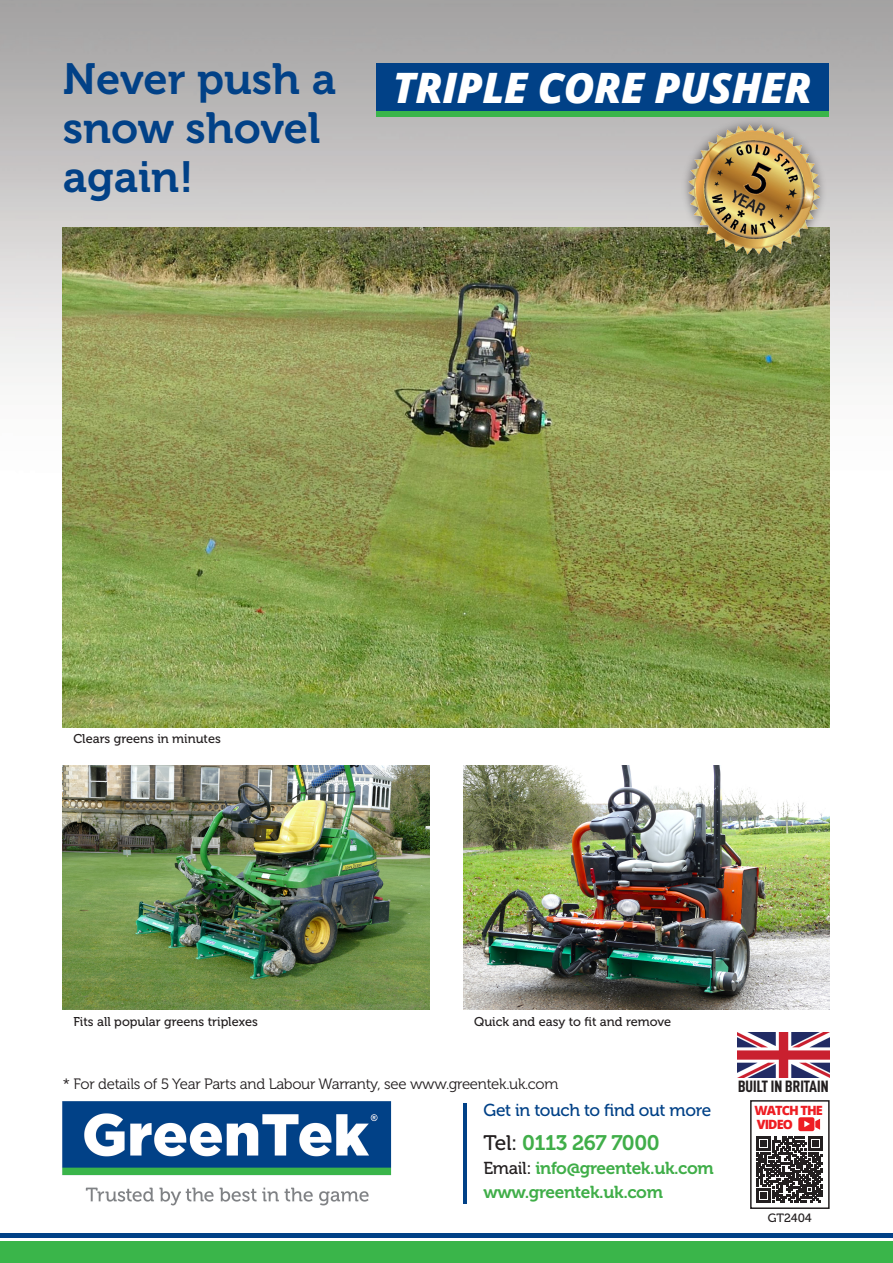
<style>
.page{position:relative;width:893px;height:1263px;background:#fff}
.page>*{position:absolute;margin:0;border:0;box-sizing:border-box;transform-origin:0 0}
.t1{font:43.5px/48.8px "Museo 700";color:#014187}
.t2{font:italic 800 41.85px "Open Sans";letter-spacing:-.01em;color:#fff}
.t3{font:21px "Museo 700";letter-spacing:-.02em;color:#40ae49}
.t4{font:17.25px/24px "Museo 700";letter-spacing:-.02em;color:#40ae49}
.t5{font:17.25px "Museo 500";letter-spacing:-.02em;color:#014187}
.t6{font:16.5px "D DIN Condensed Bold";color:#231f20}
.t7{font:15px "Museo 300";letter-spacing:-.02em;color:#231f20}
.t8{font:12.75px "Museo 500";color:#231f20}
.t9{font:800 12.75px/13.5px "Open Sans";letter-spacing:-.07em;color:#ee1d23}
.t10{font:12px "Museo 500";color:#231f20}
.s1{font-family:"Museo 500";color:#231f20}
</style>
<div class="page">
<img style="left:0;top:0;width:893px;height:1204px">
<hr style="left:463px;top:1103px;width:4px;height:100px;background:#014187">
<hr style="left:0;top:1233px;width:893px;height:4px;background:#014187">
<div style="left:0;top:1242px;width:893px;height:21px;background:#3ab54a"></div>
<img style="left:48px;top:1085px;width:356px;height:121px">
<div style="left:750px;top:1100px;width:80px;height:109px;border:2px solid #231f20"></div>
<img style="left:738px;top:1032px;width:91px;height:46px">
<svg style="left:756px;top:1117px;width:67px;height:86px"></svg>
<div style="left:377px;top:64px;width:452px;height:52px;background:#014187"></div>
<div style="left:377px;top:111px;width:452px;height:5px;background:#3ab54a"></div>
<img style="left:63px;top:228px;width:766px;height:499px">
<img style="left:652px;top:89px;width:199px;height:188px">
<img style="left:63px;top:766px;width:366px;height:244px">
<img style="left:463px;top:766px;width:367px;height:244px">
<h1 class="t1" style="left:63px;top:55px;width:275px">Never push a snow shovel again!</h1>
<h2 class="t2" style="left:393px;top:56px;width:420px">TRIPLE CORE PUSHER</h2>
<p class="t8" style="left:73px;top:732px;width:149px">Clears greens in minutes</p>
<p class="t8" style="left:73px;top:1014px;width:186px">Fits all popular greens triplexes</p>
<p class="t8" style="left:474px;top:1014px;width:198px">Quick and easy to fit and remove</p>
<p class="t7" style="left:63px;top:1075px;width:497px">* For details of 5 Year Parts and Labour Warranty, see www.greentek.uk.com</p>
<p class="t6" style="left:738px;top:1077px;width:92px">BUILT IN BRITAIN</p>
<h3 class="t5" style="left:483px;top:1100px;width:229px">Get in touch to find out more</h3>
<h3 class="t3" style="left:483px;top:1131px;width:178px"><span class="s1">Tel:</span> 0113 267 7000</h3>
<h3 class="t4" style="left:483px;top:1156px;width:232px"><span class="s1">Email:</span> info@greentek.uk.com www.greentek.uk.com</h3>
<p class="t9" style="left:754px;top:1103px;width:70px">WATCH THE<br>VIDEO</p>
<p class="t10" style="left:768px;top:1211px;width:45px">GT2404</p>
</div>
